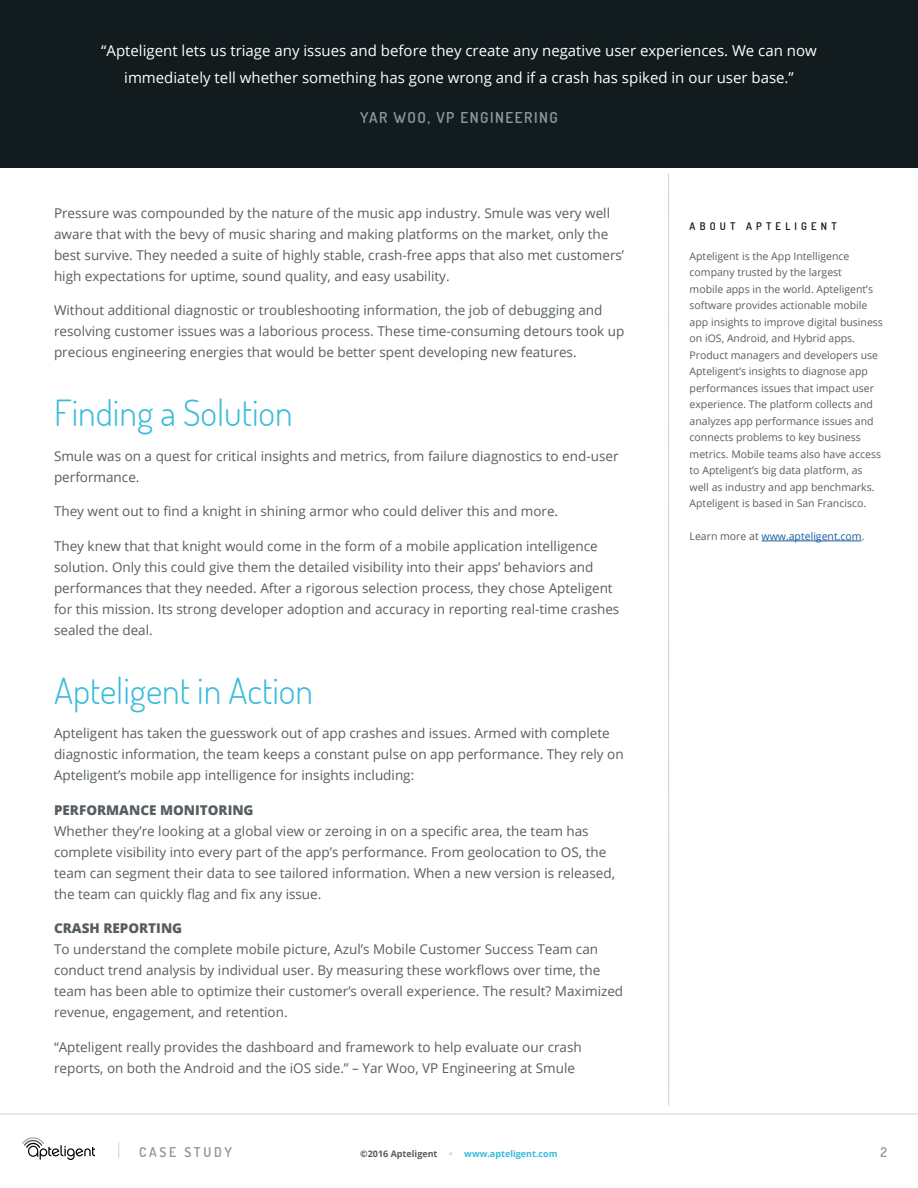
<style>
.page{position:relative;width:918px;height:1188px;background:#fff}
.page>*{position:absolute;margin:0;border:0;box-sizing:border-box;transform-origin:0 0}
.Paragraph_Style_1{font:300 36px "Dosis";color:#37bbdb}
.t1{font:15px/27px "Open Sans";color:#fff;text-align:center}
.t2{font:600 15px "Dosis";letter-spacing:.1em;color:#8a989e}
.Paragraph_Style_1-2{font:13.5px/21px "Open Sans";color:#565e61}
.t3{font:600 13.5px "Dosis";letter-spacing:.2em;color:#8a989e}
.Paragraph_Style_1-3{font:10.5px/16.5px "Open Sans";color:#565e61}
.Paragraph_Style_1-4{font:10.5px "Open Sans";color:#175d9e}
.t4{font:600 10.5px "Dosis";letter-spacing:.4em;color:#121b1d}
.t5{font:700 9px "Open Sans";color:#37bbdb}
.t6{font:700 9px "Open Sans";color:#565e61}
.s1{font-weight:800}
.s2{color:#565e61}
.s3{color:#c3d4db}
</style>
<div class="page">
<hr style="left:0;top:1113px;width:918px;height:1px;background:#c3d4db">
<svg style="left:22px;top:1137px;width:73px;height:23px"></svg>
<svg style="left:118px;top:1142px;width:1px;height:16px"></svg>
<div style="left:0;top:0;width:918px;height:167px;background:#121b1d"></div>
<hr style="left:668px;top:174px;width:1px;height:932px;background:#c3d4db">
<hr style="left:762px;top:541px;width:100px;height:1px;background:#175d9e">
<p class="t1" style="left:101px;top:36px;width:717px">“Apteligent lets us triage any issues and before they create any negative user experiences. We can now immediately tell whether something has gone wrong and if a crash has spiked in our user base.”</p>
<p class="t2" style="left:360px;top:108px;width:199px">YAR WOO, VP ENGINEERING</p>
<p class="Paragraph_Style_1-2" style="left:54px;top:202px;width:572px">Pressure was compounded by the nature of the music app industry. Smule was very well aware that with the bevy of music sharing and making platforms on the market, only the best survive. They needed a suite of highly stable, crash-free apps that also met customers’ high expectations for uptime, sound quality, and easy usability.</p>
<p class="Paragraph_Style_1-2" style="left:54px;top:299px;width:572px">Without additional diagnostic or troubleshooting information, the job of debugging and resolving customer issues was a laborious process. These time-consuming detours took up precious engineering energies that would be better spent developing new features.</p>
<p class="Paragraph_Style_1" style="left:54px;top:389px;width:240px">Finding a Solution</p>
<p class="Paragraph_Style_1-2" style="left:54px;top:445px;width:566px">Smule was on a quest for critical insights and metrics, from failure diagnostics to end-user performance.</p>
<p class="Paragraph_Style_1-2" style="left:54px;top:500px;width:506px">They went out to find a knight in shining armor who could deliver this and more.</p>
<p class="Paragraph_Style_1-2" style="left:54px;top:535px;width:567px">They knew that that knight would come in the form of a mobile application intelligence solution. Only this could give them the detailed visibility into their apps’ behaviors and performances that they needed. After a rigorous selection process, they chose Apteligent for this mission. Its strong developer adoption and accuracy in reporting real-time crashes sealed the deal.</p>
<p class="Paragraph_Style_1" style="left:54px;top:667px;width:261px">Apteligent in Action</p>
<p class="Paragraph_Style_1-2" style="left:54px;top:722px;width:571px">Apteligent has taken the guesswork out of app crashes and issues. Armed with complete diagnostic information, the team keeps a constant pulse on app performance. They rely on<br>Apteligent’s mobile app intelligence for insights including:</p>
<p class="Paragraph_Style_1-2" style="left:54px;top:799px;width:562px"><span class="s1">PERFORMANCE MONITORING<br></span>Whether they’re looking at a global view or zeroing in on a specific area, the team has complete visibility into every part of the app’s performance. From geolocation to OS, the team can segment their data to see tailored information. When a new version is released, the team can quickly flag and fix any issue.</p>
<p class="Paragraph_Style_1-2" style="left:54px;top:917px;width:571px"><span class="s1">CRASH REPORTING<br></span>To understand the complete mobile picture, Azul’s Mobile Customer Success Team can conduct trend analysis by individual user. By measuring these workflows over time, the team has been able to optimize their customer’s overall experience. The result? Maximized revenue, engagement, and retention.</p>
<p class="Paragraph_Style_1-2" style="left:54px;top:1036px;width:529px">“Apteligent really provides the dashboard and framework to help evaluate our crash reports, on both the Android and the iOS side.” – Yar Woo, VP Engineering at Smule</p>
<p class="t4" style="left:690px;top:219px;width:149px">ABOUT APTELIGENT</p>
<p class="Paragraph_Style_1-3" style="left:690px;top:247px;width:195px">Apteligent is the App Intelligence company trusted by the largest<br>mobile apps in the world. Apteligent’s software provides actionable mobile app insights to improve digital business on iOS, Android, and Hybrid apps.<br>Product managers and developers use Apteligent’s insights to diagnose app performances issues that impact user experience. The platform collects and analyzes app performance issues and connects problems to key business metrics. Mobile teams also have access to Apteligent’s big data platform, as well as industry and app benchmarks.<br>Apteligent is based in San Francisco.</p>
<p class="Paragraph_Style_1-4" style="left:690px;top:529px;width:176px"><span class="s2">Learn more at</span> www.apteligent.com<span class="s2">.</span></p>
<p class="t3" style="left:139px;top:1143px;width:94px">CASE STUDY</p>
<p class="t6" style="left:360px;top:1147px;width:79px">©2016 Apteligent</p>
<p class="t5" style="left:449px;top:1147px;width:110px"><span class="s3">•</span> www.apteligent.com</p>
<p class="t3" style="left:880px;top:1143px;width:8px">2</p>
</div>
